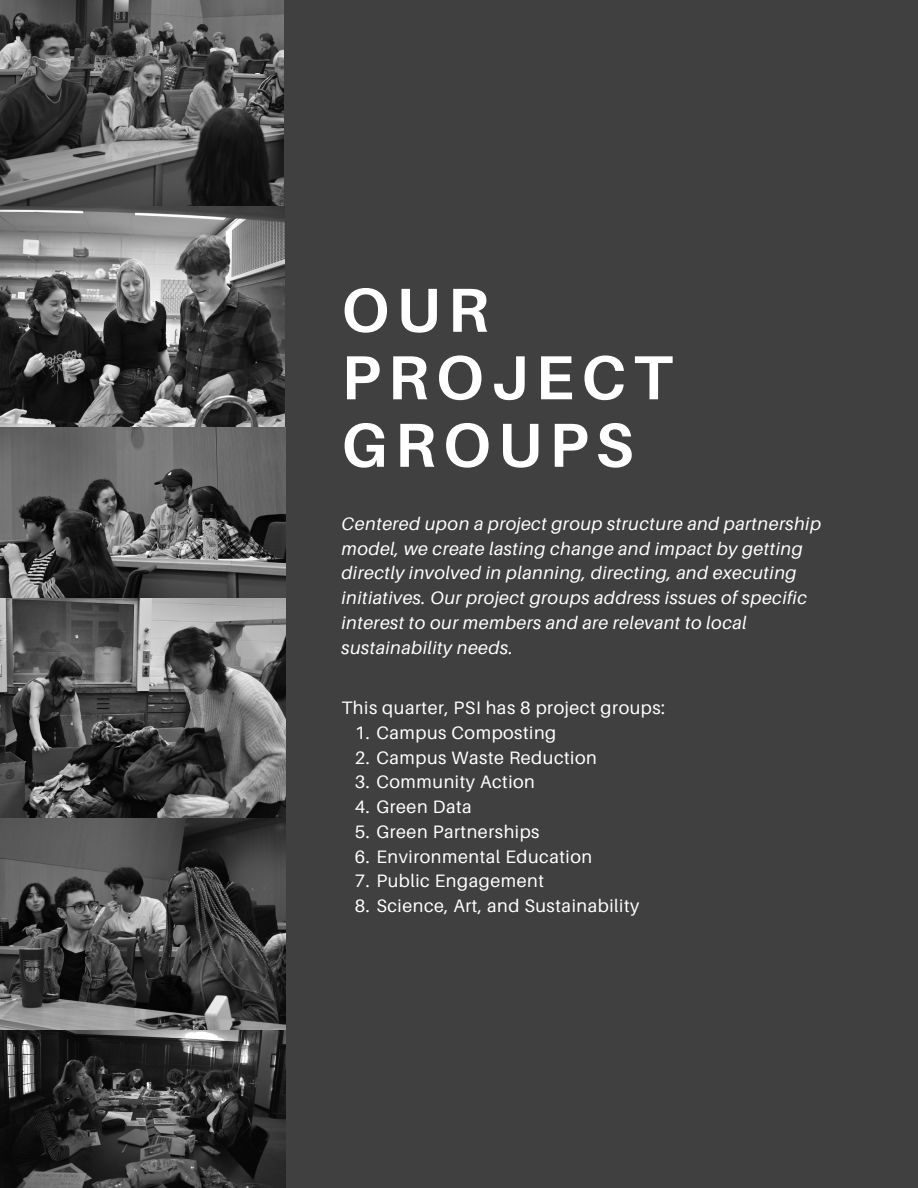
<style>
.page{position:relative;width:918px;height:1188px;background:#404040}
.page>*{position:absolute;margin:0;border:0;box-sizing:border-box;transform-origin:0 0}
.t1{font:700 62.25px/67.5px "Aileron";letter-spacing:.12em;color:#fff}
.t2{font:italic 18px/24.8px "Aileron";letter-spacing:.03em;color:#fff}
.t3{font:18px "Aileron";letter-spacing:.03em;color:#fff}
</style>
<div class="page">
<img style="left:0;top:0;width:286px;height:1188px">
<h1 class="t1" style="left:341px;top:275px;width:332px">OUR<br>PROJECT<br>GROUPS</h1>
<p class="t2" style="left:341px;top:511px;width:481px">Centered upon a project group structure and partnership model, we create lasting change and impact by getting directly involved in planning, directing, and executing initiatives. Our project groups address issues of specific interest to our members and are relevant to local sustainability needs.</p>
<p class="t3" style="left:341px;top:697px;width:325px">This quarter, PSI has 8 project groups:</p>
<p class="t3" style="left:355px;top:721px;width:203px">1. Campus Composting</p>
<p class="t3" style="left:355px;top:746px;width:244px">2. Campus Waste Reduction</p>
<p class="t3" style="left:355px;top:771px;width:182px">3. Community Action</p>
<p class="t3" style="left:355px;top:796px;width:119px">4. Green Data</p>
<p class="t3" style="left:355px;top:820px;width:186px">5. Green Partnerships</p>
<p class="t3" style="left:355px;top:845px;width:239px">6. Environmental Education</p>
<p class="t3" style="left:355px;top:870px;width:191px">7. Public Engagement</p>
<p class="t3" style="left:355px;top:895px;width:286px">8. Science, Art, and Sustainability</p>
</div>
